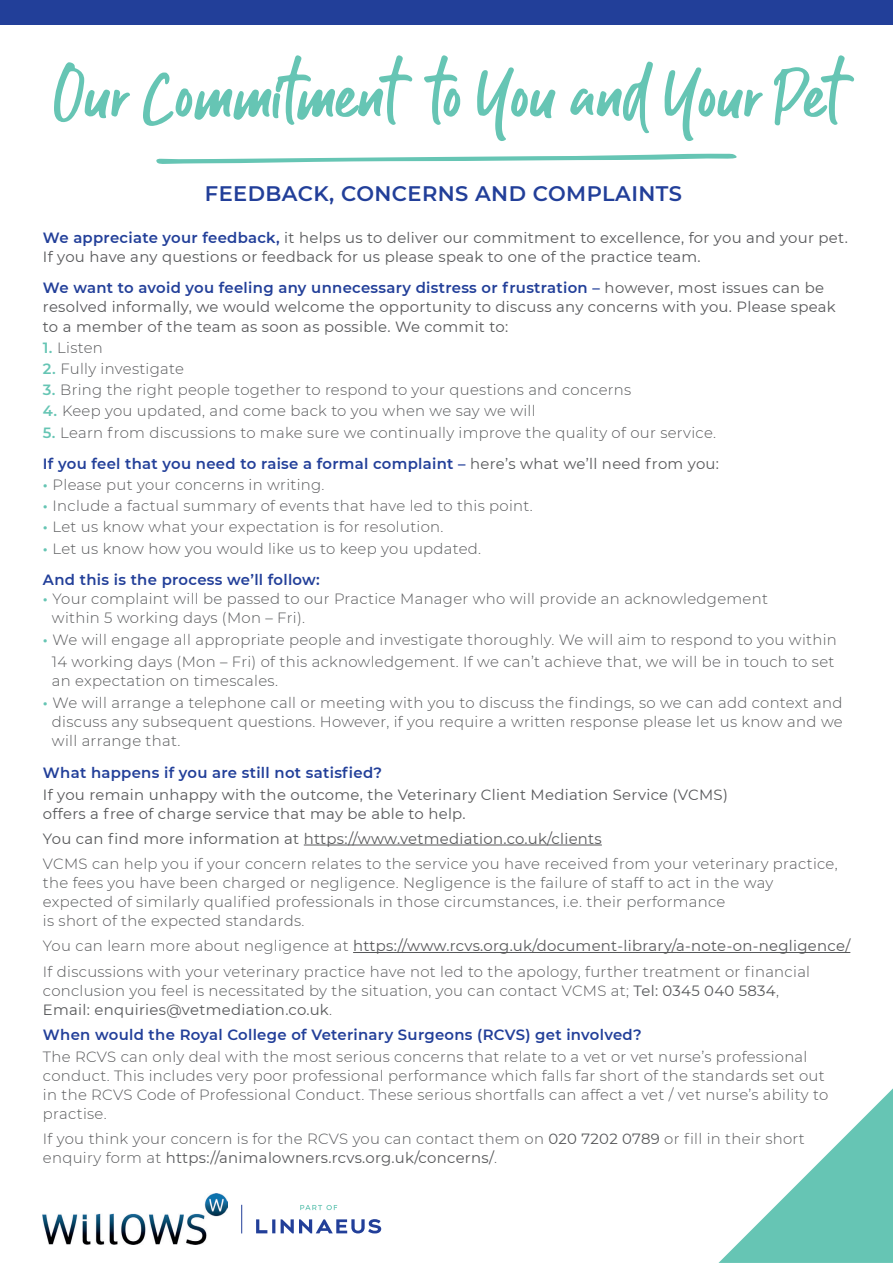
<style>
.page{position:relative;width:893px;height:1263px;background:#fff}
.page>*{position:absolute;margin:0;border:0;box-sizing:border-box;transform-origin:0 0}
.t1{font:64.65px "Guthen Bloots Basic";letter-spacing:.02em;color:#66c5b4}
.t2{font:600 21px "Montserrat";letter-spacing:.02em;color:#223f99}
.t3{font:300 14.85px/19px "Montserrat";letter-spacing:.02em;color:#57585a}
.t4{font:14.85px/19px "Montserrat";letter-spacing:.02em;color:#57585a}
.t5{font:600 14.85px "Montserrat";letter-spacing:.02em;color:#223f99}
.s1{font-weight:600;color:#223f99}
.s2{font-weight:600;color:#66c5b4}
.s3{font-weight:400;color:#57585a}
.s4{font-weight:300}
.s5{font-weight:400}
</style>
<div class="page">
<div style="left:0;top:0;width:893px;height:25px;background:#223f99"></div>
<svg style="left:718px;top:1088px;width:175px;height:175px"></svg>
<hr style="left:304px;top:845px;width:298px;height:1px;background:#57585a">
<hr style="left:353px;top:952px;width:497px;height:1px;background:#57585a">
<svg style="left:156px;top:154px;width:581px;height:10px"></svg>
<hr style="left:272px;top:1219px;width:3px;height:14px;background:#223f99">
<svg style="left:281px;top:1219px;width:100px;height:14px"></svg>
<svg style="left:256px;top:1219px;width:11px;height:14px"></svg>
<svg style="left:300px;top:1205px;width:37px;height:5px"></svg>
<svg style="left:241px;top:1205px;width:1px;height:28px"></svg>
<img style="left:43px;top:1193px;width:184px;height:52px">
<p class="t1" style="left:54px;top:54px;width:787px">Our Commitment to You and Your Pet</p>
<p class="t2" style="left:205px;top:179px;width:479px">FEEDBACK, CONCERNS AND COMPLAINTS</p>
<p class="t4" style="left:43px;top:228px;width:806px"><span class="s1">We appreciate your feedback,</span> it helps us to deliver our commitment to excellence, for you and your pet.<br>If you have any questions or feedback for us please speak to one of the practice team.</p>
<p class="t4" style="left:43px;top:278px;width:794px"><span class="s1">We want to avoid you feeling any unnecessary distress or frustration –</span> however, most issues can be resolved informally, we would welcome the opportunity to discuss any concerns with you. Please speak to a member of the team as soon as possible. We commit to:</p>
<p class="t3" style="left:43px;top:337px;width:61px"><span class="s2">1.</span> Listen</p>
<p class="t3" style="left:43px;top:359px;width:143px"><span class="s2">2.</span> Fully investigate</p>
<p class="t3" style="left:43px;top:380px;width:590px"><span class="s2">3.</span> Bring the right people together to respond to your questions and concerns</p>
<p class="t3" style="left:43px;top:401px;width:494px"><span class="s2">4.</span> Keep you updated, and come back to you when we say we will</p>
<p class="t3" style="left:43px;top:422px;width:675px"><span class="s2">5.</span> Learn from discussions to make sure we continually improve the quality of our service.</p>
<p class="t5" style="left:43px;top:453px;width:678px">If you feel that you need to raise a formal complaint – <span class="s3">here’s what we’ll need from you:</span></p>
<p class="t3" style="left:43px;top:475px;width:283px"><span class="s2">•</span> Please put your concerns in writing.</p>
<p class="t3" style="left:43px;top:496px;width:491px"><span class="s2">•</span> Include a factual summary of events that have led to this point.</p>
<p class="t3" style="left:43px;top:517px;width:402px"><span class="s2">•</span> Let us know what your expectation is for resolution.</p>
<p class="t3" style="left:43px;top:538px;width:440px"><span class="s2">•</span> Let us know how you would like us to keep you updated.</p>
<p class="t5" style="left:43px;top:569px;width:278px">And this is the process we’ll follow:</p>
<p class="t3" style="left:43px;top:588px;width:727px"><span class="s2">•</span> Your complaint will be passed to our Practice Manager who will provide an acknowledgement</p>
<p class="t3" style="left:52px;top:608px;width:255px">within 5 working days (Mon – Fri).</p>
<p class="t3" style="left:43px;top:630px;width:795px"><span class="s2">•</span> We will engage all appropriate people and investigate thoroughly. We will aim to respond to you within</p>
<p class="t3" style="left:52px;top:652px;width:784px">14 working days (Mon – Fri) of this acknowledgement. If we can’t achieve that, we will be in touch to set an expectation on timescales.</p>
<p class="t3" style="left:43px;top:693px;width:801px"><span class="s2">•</span> We will arrange a telephone call or meeting with you to discuss the findings, so we can add context and</p>
<p class="t3" style="left:52px;top:712px;width:792px">discuss any subsequent questions. However, if you require a written response please let us know and we will arrange that.</p>
<p class="t5" style="left:43px;top:762px;width:341px">What happens if you are still not satisfied?</p>
<p class="t4" style="left:43px;top:784px;width:686px">If you remain unhappy with the outcome, the Veterinary Client Mediation Service (VCMS) offers a free of charge service that may be able to help.</p>
<p class="t4" style="left:43px;top:828px;width:560px">You can find more information at https://www.vetmediation.co.uk/clients</p>
<p class="t3" style="left:43px;top:854px;width:796px">VCMS can help you if your concern relates to the service you have received from your veterinary practice, the fees you have been charged or negligence. Negligence is the failure of staff to act in the way expected of similarly qualified professionals in those circumstances, i.e. their performance<br>is short of the expected standards.</p>
<p class="t4" style="left:43px;top:936px;width:809px"><span class="s4">You can learn more about negligence at</span> https://www.rcvs.org.uk/document-library/a-note-on-negligence/</p>
<p class="t3" style="left:43px;top:961px;width:769px">If discussions with your veterinary practice have not led to the apology, further treatment or financial conclusion you feel is necessitated by the situation, you can contact VCMS at; <span class="s5">Tel: 0345 040 5834</span>,<br><span class="s5">Email: enquiries@vetmediation.co.uk</span>.</p>
<p class="t5" style="left:43px;top:1024px;width:600px">When would the Royal College of Veterinary Surgeons (RCVS) get involved?</p>
<p class="t3" style="left:43px;top:1046px;width:787px">The RCVS can only deal with the most serious concerns that relate to a vet or vet nurse’s professional conduct. This includes very poor professional performance which falls far short of the standards set out in the RCVS Code of Professional Conduct. These serious shortfalls can affect a vet / vet nurse’s ability to practise.</p>
<p class="t3" style="left:43px;top:1129px;width:763px">If you think your concern is for the RCVS you can contact them on <span class="s5">020 7202 0789</span> or fill in their short enquiry form at <span class="s5">https://animalowners.rcvs.org.uk/concerns/</span>.</p>
</div>
